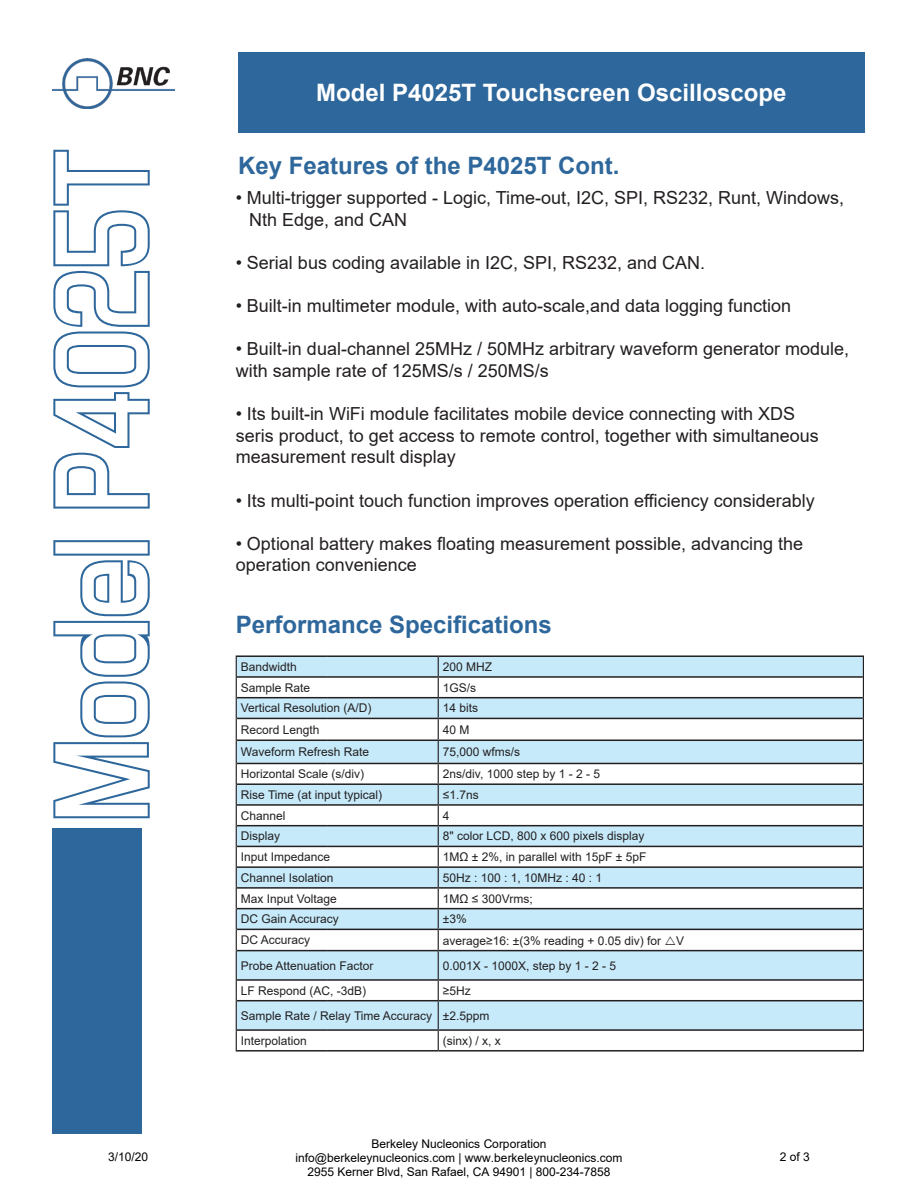
<style>
.page{position:relative;width:918px;height:1188px;background:#fff}
.page>*{position:absolute;margin:0;border:0;box-sizing:border-box;transform-origin:0 0}
.t1{font:138px "Milestone Outline";letter-spacing:-.005em;color:#2e679b}
.t2{font:700 24px "Arial";color:#2e679b}
.t3{font:700 24px "Arial";color:#fff}
.t4{font:18px/21.6px "Arial";color:#231f20}
.t5{font:12px "Arial";color:#231f20}
.t6{font:12px/14.4px "Arial";color:#000;text-align:center}
</style>
<div class="page">
<div style="left:52px;top:829px;width:89px;height:305px;background:#2e679b"></div>
<div style="left:238px;top:52px;width:626px;height:82px;background:#2e679b"></div>
<img style="left:52px;top:59px;width:122px;height:50px">
<svg style="left:237px;top:657px;width:626px;height:372px;fill:#c6eafa"></svg>
<hr style="left:236px;top:655px;width:91px;height:2px;background:#231f20">
<hr style="left:327px;top:655px;width:111px;height:2px;background:#231f20">
<hr style="left:438px;top:655px;width:426px;height:2px;background:#231f20">
<hr style="left:237px;top:676px;width:90px;height:2px;background:#231f20">
<hr style="left:327px;top:676px;width:111px;height:2px;background:#231f20">
<hr style="left:438px;top:676px;width:425px;height:2px;background:#231f20">
<hr style="left:237px;top:697px;width:90px;height:1px;background:#231f20">
<hr style="left:327px;top:697px;width:111px;height:1px;background:#231f20">
<hr style="left:438px;top:697px;width:425px;height:1px;background:#231f20">
<hr style="left:237px;top:718px;width:90px;height:1px;background:#231f20">
<hr style="left:327px;top:718px;width:111px;height:1px;background:#231f20">
<hr style="left:438px;top:718px;width:425px;height:1px;background:#231f20">
<hr style="left:237px;top:740px;width:90px;height:1px;background:#231f20">
<hr style="left:327px;top:740px;width:111px;height:1px;background:#231f20">
<hr style="left:438px;top:740px;width:425px;height:1px;background:#231f20">
<hr style="left:237px;top:763px;width:90px;height:1px;background:#231f20">
<hr style="left:327px;top:763px;width:111px;height:1px;background:#231f20">
<hr style="left:438px;top:763px;width:425px;height:1px;background:#231f20">
<hr style="left:237px;top:783px;width:90px;height:2px;background:#231f20">
<hr style="left:327px;top:783px;width:111px;height:2px;background:#231f20">
<hr style="left:438px;top:783px;width:425px;height:2px;background:#231f20">
<hr style="left:237px;top:804px;width:90px;height:2px;background:#231f20">
<hr style="left:327px;top:804px;width:111px;height:2px;background:#231f20">
<hr style="left:438px;top:804px;width:425px;height:2px;background:#231f20">
<hr style="left:237px;top:825px;width:90px;height:1px;background:#231f20">
<hr style="left:327px;top:825px;width:111px;height:1px;background:#231f20">
<hr style="left:438px;top:825px;width:425px;height:1px;background:#231f20">
<hr style="left:237px;top:846px;width:90px;height:1px;background:#231f20">
<hr style="left:327px;top:846px;width:111px;height:1px;background:#231f20">
<hr style="left:438px;top:846px;width:425px;height:1px;background:#231f20">
<hr style="left:237px;top:866px;width:90px;height:2px;background:#231f20">
<hr style="left:327px;top:866px;width:111px;height:2px;background:#231f20">
<hr style="left:438px;top:866px;width:425px;height:2px;background:#231f20">
<hr style="left:237px;top:887px;width:90px;height:2px;background:#231f20">
<hr style="left:327px;top:887px;width:111px;height:2px;background:#231f20">
<hr style="left:438px;top:887px;width:425px;height:2px;background:#231f20">
<hr style="left:237px;top:908px;width:90px;height:1px;background:#231f20">
<hr style="left:327px;top:908px;width:111px;height:1px;background:#231f20">
<hr style="left:438px;top:908px;width:425px;height:1px;background:#231f20">
<hr style="left:237px;top:929px;width:90px;height:1px;background:#231f20">
<hr style="left:327px;top:929px;width:111px;height:1px;background:#231f20">
<hr style="left:438px;top:929px;width:425px;height:1px;background:#231f20">
<hr style="left:237px;top:950px;width:90px;height:1px;background:#231f20">
<hr style="left:327px;top:950px;width:111px;height:1px;background:#231f20">
<hr style="left:438px;top:950px;width:425px;height:1px;background:#231f20">
<hr style="left:237px;top:979px;width:90px;height:2px;background:#231f20">
<hr style="left:327px;top:979px;width:111px;height:2px;background:#231f20">
<hr style="left:438px;top:979px;width:425px;height:2px;background:#231f20">
<hr style="left:237px;top:1000px;width:90px;height:1px;background:#231f20">
<hr style="left:327px;top:1000px;width:111px;height:1px;background:#231f20">
<hr style="left:438px;top:1000px;width:425px;height:1px;background:#231f20">
<hr style="left:237px;top:1029px;width:90px;height:2px;background:#231f20">
<hr style="left:327px;top:1029px;width:111px;height:2px;background:#231f20">
<hr style="left:438px;top:1029px;width:425px;height:2px;background:#231f20">
<hr style="left:236px;top:1050px;width:91px;height:2px;background:#231f20">
<hr style="left:327px;top:1050px;width:111px;height:2px;background:#231f20">
<hr style="left:438px;top:1050px;width:426px;height:2px;background:#231f20">
<svg style="left:236px;top:657px;width:1px;height:393px"></svg>
<svg style="left:438px;top:657px;width:1px;height:393px"></svg>
<svg style="left:863px;top:657px;width:1px;height:393px"></svg>
<svg style="left:665px;top:936px;width:10px;height:9px"></svg>
<p class="t1" style="left:28px;top:817px;width:675px;rotate:-90deg">Model P4025T</p>
<p class="t6" style="left:108px;top:1149px;width:42px">3/10/20</p>
<p class="t3" style="left:316px;top:76px;width:472px">Model P4025T Touchscreen Oscilloscope</p>
<p class="t2" style="left:238px;top:149px;width:383px">Key Features of the P4025T Cont.</p>
<p class="t4" style="left:236px;top:187px;width:610px">• Multi-trigger supported - Logic, Time-out, I2C, SPI, RS232, Runt, Windows,</p>
<p class="t4" style="left:249px;top:209px;width:160px">Nth Edge, and CAN</p>
<p class="t4" style="left:236px;top:252px;width:471px">• Serial bus coding available in I2C, SPI, RS232, and CAN.</p>
<p class="t4" style="left:236px;top:295px;width:557px">• Built-in multimeter module, with auto-scale,and data logging function</p>
<p class="t4" style="left:236px;top:338px;width:615px">• Built-in dual-channel 25MHz / 50MHz arbitrary waveform generator module, with sample rate of 125MS/s / 250MS/s</p>
<p class="t4" style="left:236px;top:403px;width:585px">• Its built-in WiFi module facilitates mobile device connecting with XDS seris product, to get access to remote control, together with simultaneous measurement result display</p>
<p class="t4" style="left:236px;top:489px;width:581px">• Its multi-point touch function improves operation efficiency considerably</p>
<p class="t4" style="left:236px;top:533px;width:569px">• Optional battery makes floating measurement possible, advancing the operation convenience</p>
<p class="t2" style="left:236px;top:608px;width:318px">Performance Specifications</p>
<p class="t5" style="left:241px;top:658px;width:58px">Bandwidth</p>
<p class="t5" style="left:443px;top:658px;width:51px">200 MHZ</p>
<p class="t5" style="left:241px;top:679px;width:71px">Sample Rate</p>
<p class="t5" style="left:443px;top:679px;width:35px">1GS/s</p>
<p class="t5" style="left:241px;top:700px;width:132px">Vertical Resolution (A/D)</p>
<p class="t5" style="left:443px;top:700px;width:37px">14 bits</p>
<p class="t5" style="left:241px;top:721px;width:80px">Record Length</p>
<p class="t5" style="left:443px;top:721px;width:28px">40 M</p>
<p class="t5" style="left:241px;top:744px;width:130px">Waveform Refresh Rate</p>
<p class="t5" style="left:443px;top:744px;width:79px">75,000 wfms/s</p>
<p class="t5" style="left:241px;top:766px;width:125px">Horizontal Scale (s/div)</p>
<p class="t5" style="left:443px;top:766px;width:159px">2ns/div, 1000 step by 1 - 2 - 5</p>
<p class="t5" style="left:241px;top:786px;width:143px">Rise Time (at input typical)</p>
<p class="t5" style="left:443px;top:786px;width:37px">≤1.7ns</p>
<p class="t5" style="left:241px;top:807px;width:46px">Channel</p>
<p class="t5" style="left:443px;top:807px;width:8px">4</p>
<p class="t5" style="left:241px;top:828px;width:41px">Display</p>
<p class="t5" style="left:443px;top:828px;width:203px">8" color LCD, 800 x 600 pixels display</p>
<p class="t5" style="left:241px;top:849px;width:91px">Input Impedance</p>
<p class="t5" style="left:443px;top:849px;width:205px">1MΩ ± 2%, in parallel with 15pF ± 5pF</p>
<p class="t5" style="left:241px;top:869px;width:94px">Channel Isolation</p>
<p class="t5" style="left:443px;top:869px;width:161px">50Hz : 100 : 1, 10MHz : 40 : 1</p>
<p class="t5" style="left:241px;top:890px;width:98px">Max Input Voltage</p>
<p class="t5" style="left:443px;top:890px;width:91px">1MΩ ≤ 300Vrms;</p>
<p class="t5" style="left:241px;top:911px;width:100px">DC Gain Accuracy</p>
<p class="t5" style="left:443px;top:911px;width:25px">±3%</p>
<p class="t5" style="left:241px;top:932px;width:71px">DC Accuracy</p>
<p class="t5" style="left:443px;top:932px;width:220px">average≥16: ±(3% reading + 0.05 div) for</p>
<p class="t5" style="left:676px;top:932px;width:10px">V</p>
<p class="t5" style="left:241px;top:957px;width:134px">Probe Attenuation Factor</p>
<p class="t5" style="left:443px;top:957px;width:175px">0.001X - 1000X, step by 1 - 2 - 5</p>
<p class="t5" style="left:241px;top:982px;width:127px">LF Respond (AC, -3dB)</p>
<p class="t5" style="left:443px;top:982px;width:29px">≥5Hz</p>
<p class="t5" style="left:241px;top:1007px;width:193px">Sample Rate / Relay Time Accuracy</p>
<p class="t5" style="left:443px;top:1007px;width:48px">±2.5ppm</p>
<p class="t5" style="left:241px;top:1032px;width:68px">Interpolation</p>
<p class="t5" style="left:443px;top:1032px;width:60px">(sinx) / x, x</p>
<p class="t6" style="left:296px;top:1136px;width:328px">Berkeley Nucleonics Corporation info@berkeleynucleonics.com | www.berkeleynucleonics.com<br>2955 Kerner Blvd, San Rafael, CA 94901 | 800-234-7858</p>
<p class="t6" style="left:780px;top:1149px;width:32px">2 of 3</p>
</div>
